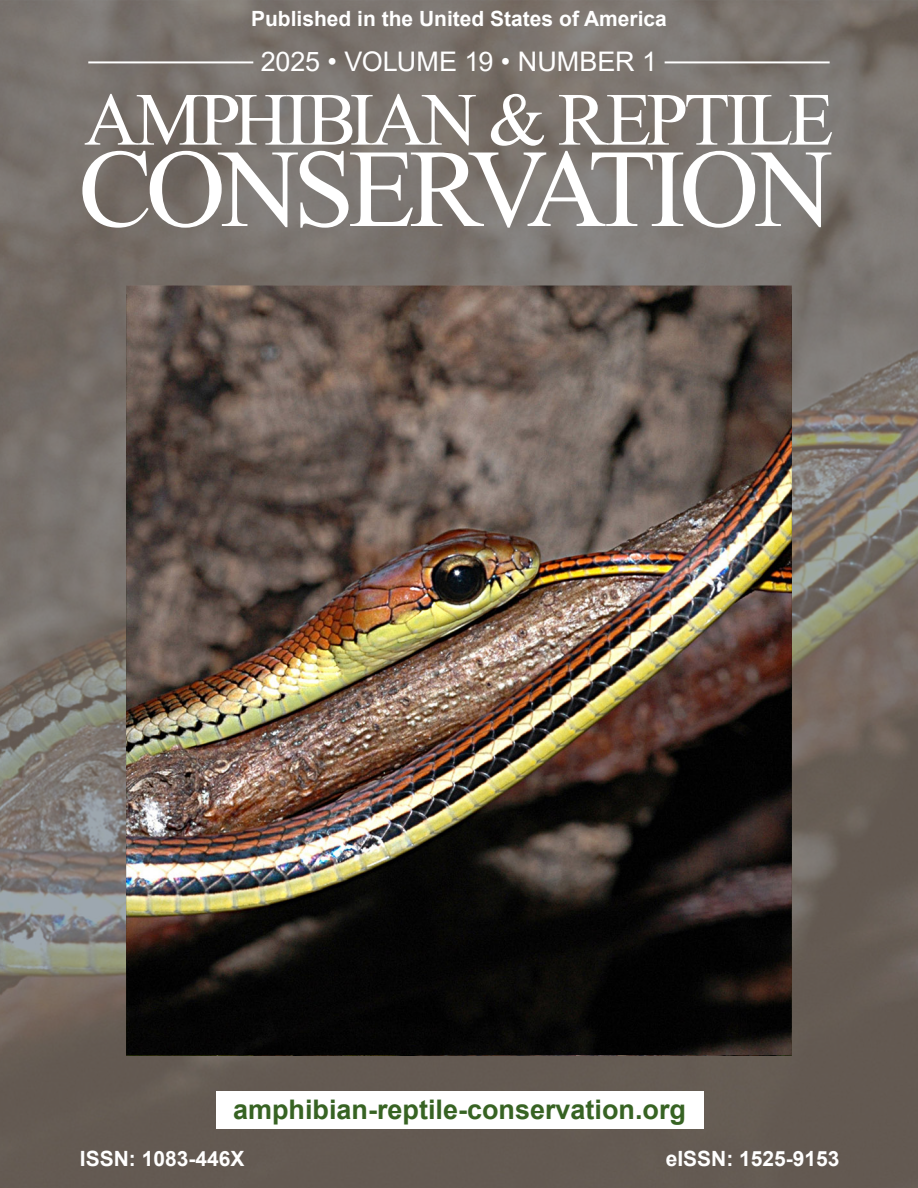
<style>
.page{position:relative;width:918px;height:1188px;background:#fff}
.page>*{position:absolute;margin:0;border:0;box-sizing:border-box;transform-origin:0 0}
.t1{font:111px "Times New Roman";letter-spacing:-.06em;color:#fff}
.t2{font:75px "Times New Roman";letter-spacing:-.045em;color:#fff}
.t3{font:700 27px "Arial";color:#376323}
.t4{font:27px "Arial";letter-spacing:-.005em;color:#fff}
.t5{font:700 21px "Arial";color:#fff}
</style>
<div class="page">
<img style="left:0;top:0;width:918px;height:1188px">
<div style="left:216px;top:1091px;width:487px;height:38px;background:#fff"></div>
<img style="left:126px;top:285px;width:666px;height:770px">
<hr style="left:88px;top:61px;width:165px;height:2px;background:#fff">
<hr style="left:665px;top:61px;width:165px;height:2px;background:#fff">
<p class="t5" style="left:251px;top:4px;width:417px">Published in the United States of America</p>
<p class="t4" style="left:261px;top:43px;width:398px">2025 • VOLUME 19 • NUMBER 1</p>
<h2 class="t2" style="left:84px;top:67px;width:751px">AMPHIBIAN &amp; REPTILE</h2>
<h1 class="t1" style="left:78px;top:111px;width:756px">CONSERVATION</h1>
<p class="t3" style="left:233px;top:1091px;width:455px">amphibian-reptile-conservation.org</p>
<p class="t5" style="left:80px;top:1144px;width:166px">ISSN: 1083-446X</p>
<p class="t5" style="left:666px;top:1144px;width:175px">eISSN: 1525-9153</p>
</div>
